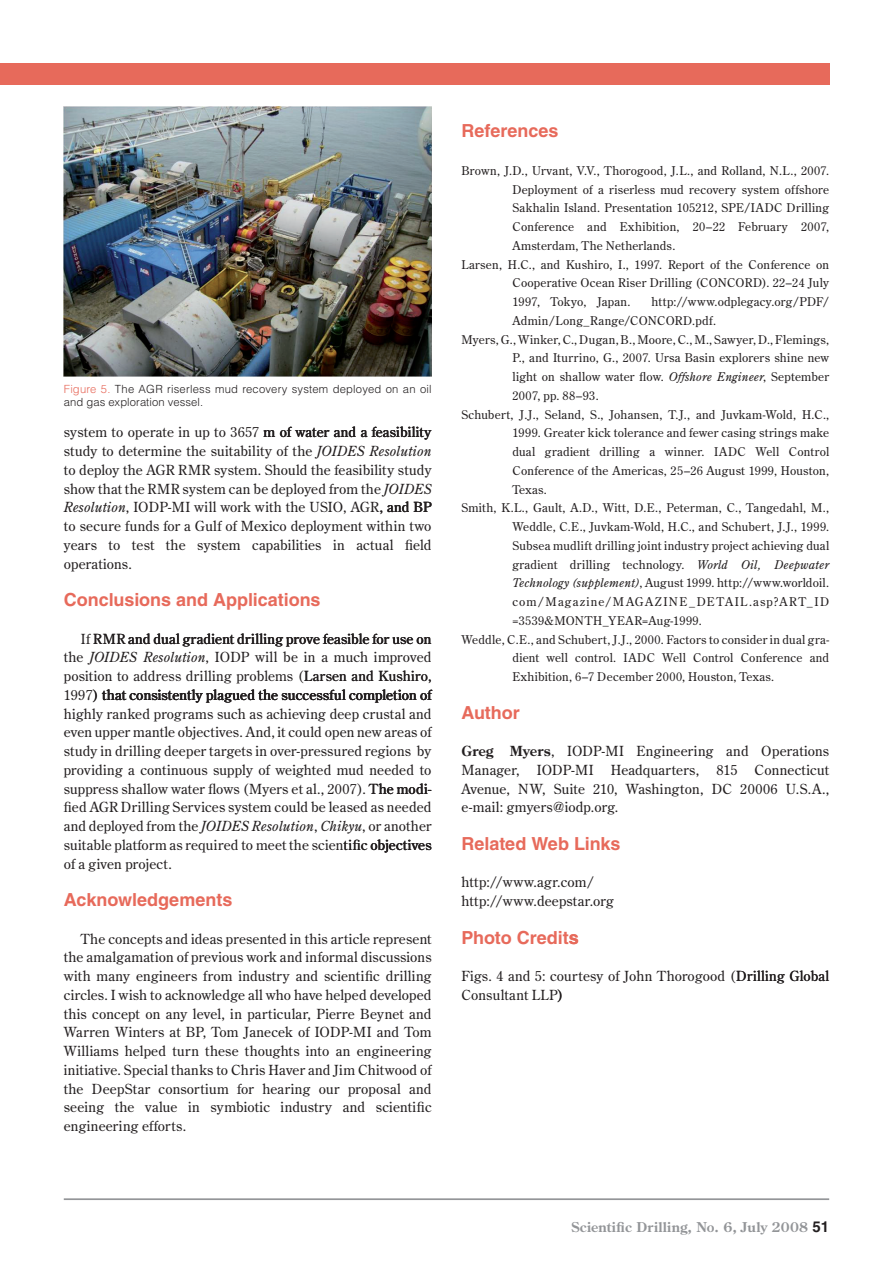
<style>
.page{position:relative;width:893px;height:1263px;background:#fff}
.page>*{position:absolute;margin:0;border:0;box-sizing:border-box;transform-origin:0 0}
.見出し_Sub-Heading{font:700 18px "Helvetica LT Std";color:#e76a5b}
.本文_Article_w__indent{font:13.8px/18.8px "Century Old Style Std";letter-spacing:.015em;color:#231f20;text-align:justify}
.本文author_1__author_s{font:13.8px/18.8px "Century Old Style Std";letter-spacing:.015em;color:#231f20;text-align:justify}
.本文1__After_Authors{font:13.8px/18.8px "Century Old Style Std";letter-spacing:.02em;color:#231f20}
.t1{font:700 13.5px "Century Old Style Std";letter-spacing:.02em;color:#939598}
.本文Ref1__Reference{font:12px/18.8px "Century Old Style Std";letter-spacing:.025em;color:#231f20;text-align:justify}
.SD_Figure_Captions{font:300 11.25px/13.5px "Helvetica LT Std";letter-spacing:.015em;color:#231f20}
.s1{color:#e76a5b}
.s2{font-style:italic}
.s3{font-weight:700}
.s4{font-family:"Helvetica LT Std";font-size:15px;color:#231f20}
</style>
<div class="page">
<hr style="left:64px;top:1198px;width:765px;height:2px;background:#939598">
<div style="left:0;top:64px;width:829px;height:21px;background:#e76a5b"></div>
<img style="left:64px;top:106px;width:367px;height:271px">
<p class="SD_Figure_Captions" style="left:64px;top:382px;width:369px"><span class="s1">Figure 5.</span> The AGR riserless mud recovery system deployed on an oil and gas exploration vessel.</p>
<p class="本文_Article_w__indent" style="left:64px;top:423px;width:369px">system to operate in up to 3657 m of water and a feasibility study to determine the suitability of the <span class="s2">JOIDES Resolution </span>to deploy the AGR RMR system. Should the feasibility study show that the RMR system can be deployed from the <span class="s2">JOIDES Resolution</span>, IODP-MI will work with the USIO, AGR and BP to secure funds for a Gulf of Mexico deployment within two years to test the system capabilities in actual field operations.</p>
<p class="見出し_Sub-Heading" style="left:64px;top:589px;width:258px">Conclusions and Applications</p>
<p class="本文_Article_w__indent" style="left:64px;top:629px;width:369px;text-indent:17px">If RMR and dual gradient drilling prove feasible for use on the <span class="s2">JOIDES Resolution</span>, IODP will be in a much improved position to address drilling problems (Larsen and Kushiro, 1997 that consistently plagued the successful completion of highly ranked programs such as achieving deep crustal and even upper mantle objectives. And, it could open new areas of study in drilling deeper targets in over-pressured regions by providing a continuous supply of weighted mud needed to suppress shallow water flows (Myers et al., 2007). The modi&shy;fied AGR Drilling Services system could be leased as needed and deployed from the <span class="s2">JOIDES Resolution</span>, <span class="s2">Chikyu</span>, or another suitable platform as required to meet the scientific objectives of a given project.</p>
<p class="見出し_Sub-Heading" style="left:64px;top:889px;width:170px">Acknowledgements</p>
<p class="本文_Article_w__indent" style="left:64px;top:929px;width:369px;text-indent:17px">The concepts and ideas presented in this article represent the amalgamation of previous work and informal discussions with many engineers from industry and scientific drilling circles. I wish to acknowledge all who have helped developed this concept on any level, in particular, Pierre Beynet and Warren Winters at BP, Tom Janecek of IODP-MI and Tom Williams helped turn these thoughts into an engineering initiative. Special thanks to Chris Haver and Jim Chitwood of the DeepStar consortium for hearing our proposal and seeing the value in symbiotic industry and scientific engineering efforts.</p>
<p class="見出し_Sub-Heading" style="left:461px;top:120px;width:99px">References</p>
<p class="本文Ref1__Reference" style="left:512px;top:161px;width:318px;text-indent:-51px">Brown, J.D., Urvant, V.V., Thorogood, J.L., and Rolland, N.L., 2007.<br>Deployment of a riserless mud recovery system offshore Sakhalin Island. Presentation 105212, SPE/IADC Drilling Conference and Exhibition, 20–22 February 2007, Amsterdam, The Netherlands.</p>
<p class="本文Ref1__Reference" style="left:512px;top:255px;width:318px;text-indent:-51px">Larsen, H.C., and Kushiro, I., 1997. Report of the Conference on Cooperative Ocean Riser Drilling (CONCORD). 22–24 July 1997, Tokyo, Japan.</p>
<p class="本文Ref1__Reference" style="left:512px;top:292px;width:318px;text-indent:139px">http://www.odplegacy.org/PDF/<br>Admin/Long_Range/CONCORD.pdf.</p>
<p class="本文Ref1__Reference" style="left:512px;top:330px;width:318px;text-indent:-51px">Myers, G., Winker, C., Dugan, B., Moore, C., M., Sawyer, D., Flemings, P., and Iturrino, G., 2007. Ursa Basin explorers shine new light on shallow water flow. <span class="s2">Offshore Engineer</span>, September 2007, pp. 88–93.</p>
<p class="本文Ref1__Reference" style="left:512px;top:405px;width:318px;text-indent:-51px">Schubert, J.J., Seland, S., Johansen, T.J., and Juvkam-Wold, H.C., 1999. Greater kick tolerance and fewer casing strings make dual gradient drilling a winner. IADC Well Control Conference of the Americas, 25–26 August 1999, Houston, Texas.</p>
<p class="本文Ref1__Reference" style="left:512px;top:498px;width:318px;text-indent:-51px">Smith, K.L., Gault, A.D., Witt, D.E., Peterman, C., Tangedahl, M., Weddle, C.E., Juvkam-Wold, H.C., and Schubert, J.J., 1999.<br>Subsea mudlift drilling joint industry project achieving dual gradient drilling technology. <span class="s2">World Oil, Deepwater Technology (supplement)</span>, August 1999. http://www.worldoil. com/Magazine/MAGAZINE_DETAIL.asp?ART_ID =3539&amp;MONTH_YEAR=Aug-1999.</p>
<p class="本文Ref1__Reference" style="left:512px;top:630px;width:318px;text-indent:-51px">Weddle, C.E., and Schubert, J.J., 2000. Factors to consider in dual gra&shy;dient well control. IADC Well Control Conference and Exhibition, 6–7 December 2000, Houston, Texas.</p>
<p class="見出し_Sub-Heading" style="left:461px;top:701px;width:60px">Author</p>
<p class="本文author_1__author_s" style="left:461px;top:741px;width:369px"><span class="s3">Greg Myers</span>, IODP-MI Engineering and Operations Manager, IODP-MI Headquarters, 815 Connecticut Avenue, NW, Suite 210, Washington, DC 20006 U.S.A., e-mail: gmyers@iodp.org.</p>
<p class="見出し_Sub-Heading" style="left:461px;top:832px;width:161px">Related Web Links</p>
<p class="本文1__After_Authors" style="left:461px;top:873px;width:134px">http://www.agr.com/</p>
<p class="本文1__After_Authors" style="left:461px;top:891px;width:154px">http://www.deepstar.org</p>
<p class="見出し_Sub-Heading" style="left:461px;top:926px;width:119px">Photo Credits</p>
<p class="本文1__After_Authors" style="left:461px;top:966px;width:369px">Figs. 4 and 5: courtesy of John Thorogood (Drilling Global<br>Consultant LLP</p>
<p class="t1" style="left:571px;top:1218px;width:259px">Scientific Drilling, No. 6, July 2008 <span class="s4">51</span></p>
</div>
